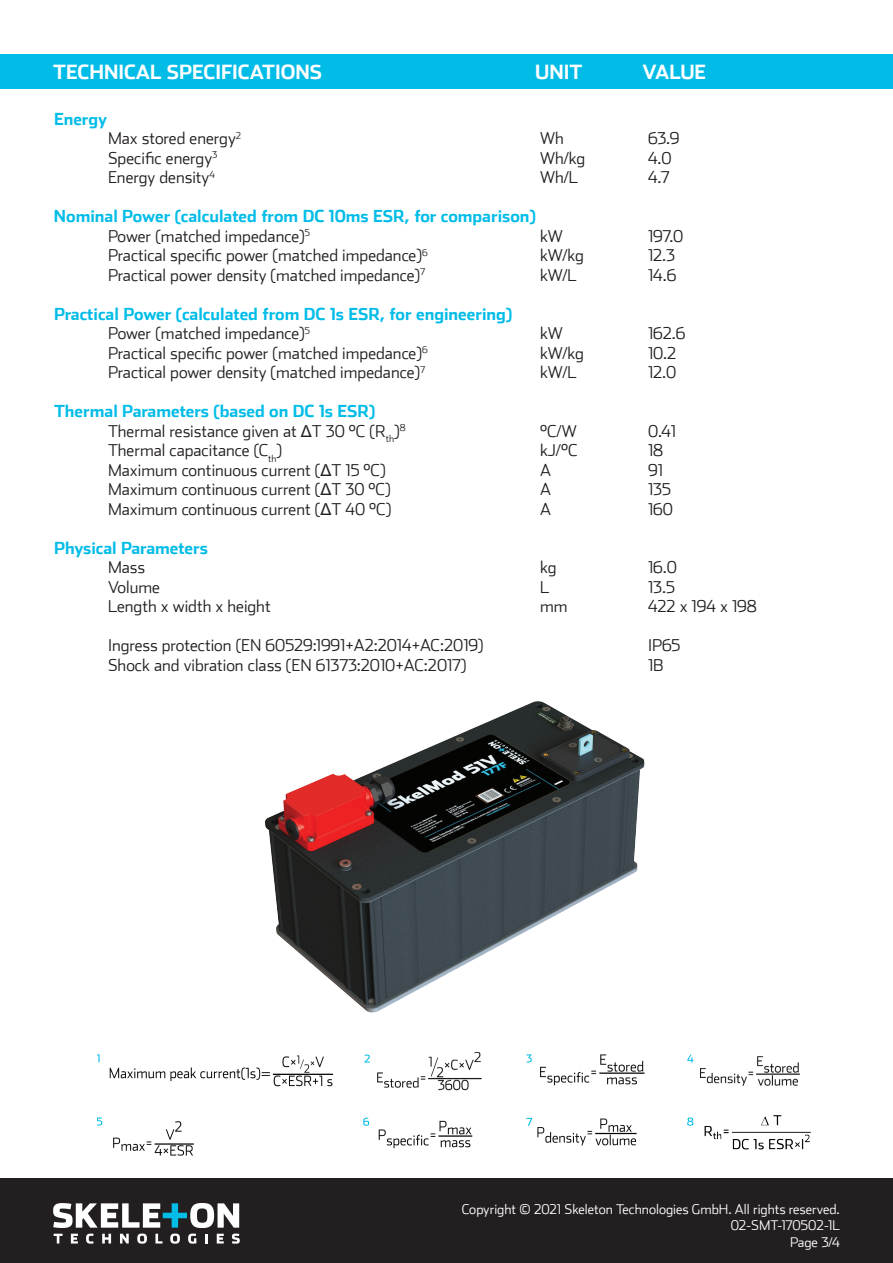
<style>
.page{position:relative;width:893px;height:1263px;background:#fff}
.page>*{position:absolute;margin:0;border:0;box-sizing:border-box;transform-origin:0 0}
.t1{font:700 19.5px "Stainless";color:#fff}
.t2{font:300 16.5px "Stainless";color:#231f20}
.t3{font:700 16.5px/19.5px "Stainless";color:#02bce8}
.t4{font:300 13.5px/16.5px "Stainless";color:#fff;text-align:right}
.s1{font-weight:300;color:#231f20}
.s2{font-family:"Arial";font-weight:400;color:#231f20}
.s3{font-family:"Arial";font-weight:400}
</style>
<div class="page">
<div style="left:0;top:54px;width:893px;height:34px;background:#02bce8"></div>
<div style="left:0;top:1178px;width:893px;height:85px;background:#231f20"></div>
<svg style="left:53px;top:1203px;width:187px;height:41px"></svg>
<img style="left:113px;top:1121px;width:81px;height:35px">
<svg style="left:526px;top:1118px;width:6px;height:8px"></svg>
<svg style="left:687px;top:1117px;width:6px;height:9px"></svg>
<img style="left:540px;top:1054px;width:105px;height:32px">
<svg style="left:97px;top:1054px;width:3px;height:8px"></svg>
<svg style="left:365px;top:1054px;width:5px;height:8px"></svg>
<svg style="left:526px;top:1054px;width:6px;height:8px"></svg>
<svg style="left:97px;top:1117px;width:5px;height:8px"></svg>
<svg style="left:363px;top:1117px;width:6px;height:9px"></svg>
<img style="left:700px;top:1056px;width:100px;height:30px">
<svg style="left:687px;top:1055px;width:6px;height:7px"></svg>
<img style="left:378px;top:1120px;width:95px;height:28px">
<img style="left:537px;top:1118px;width:100px;height:28px">
<img style="left:109px;top:1055px;width:225px;height:32px">
<img style="left:377px;top:1051px;width:105px;height:40px">
<img style="left:704px;top:1115px;width:107px;height:35px">
<img style="left:265px;top:701px;width:380px;height:312px">
<p class="t1" style="left:53px;top:60px;width:270px">TECHNICAL SPECIFICATIONS</p>
<p class="t1" style="left:535px;top:60px;width:49px">UNIT</p>
<p class="t1" style="left:642px;top:60px;width:65px">VALUE</p>
<p class="t3" style="left:54px;top:109px;width:55px">Energy</p>
<p class="t2" style="left:108px;top:129px;width:135px">Max stored energy<sup>2</sup></p>
<p class="t2" style="left:540px;top:129px;width:25px">Wh</p>
<p class="t2" style="left:648px;top:129px;width:33px">63.9</p>
<p class="t2" style="left:108px;top:148px;width:111px">Specific energy<sup>3</sup></p>
<p class="t2" style="left:540px;top:148px;width:47px">Wh/kg</p>
<p class="t2" style="left:648px;top:148px;width:25px">4.0</p>
<p class="t2" style="left:108px;top:168px;width:108px">Energy density<sup>4</sup></p>
<p class="t2" style="left:540px;top:168px;width:40px">Wh/L</p>
<p class="t2" style="left:648px;top:168px;width:23px">4.7</p>
<p class="t3" style="left:108px;top:206px;width:429px;text-indent:-54px">Nominal Power (calculated from DC 10ms ESR, for comparison)<br><span class="s1">Power (matched impedance)</span><sup>5</sup></p>
<p class="t2" style="left:540px;top:226px;width:25px">kW</p>
<p class="t2" style="left:648px;top:226px;width:37px">197.0</p>
<p class="t2" style="left:108px;top:246px;width:321px">Practical specific power (matched impedance)<sup>6</sup></p>
<p class="t2" style="left:540px;top:246px;width:45px">kW/kg</p>
<p class="t2" style="left:648px;top:246px;width:29px">12.3</p>
<p class="t2" style="left:108px;top:265px;width:319px">Practical power density (matched impedance)<sup>7</sup></p>
<p class="t2" style="left:540px;top:265px;width:38px">kW/L</p>
<p class="t2" style="left:648px;top:265px;width:30px">14.6</p>
<p class="t3" style="left:108px;top:304px;width:406px;text-indent:-54px">Practical Power (calculated from DC 1s ESR, for engineering)<br><span class="s1">Power (matched impedance)</span><sup>5</sup></p>
<p class="t2" style="left:540px;top:324px;width:25px">kW</p>
<p class="t2" style="left:648px;top:324px;width:39px">162.6</p>
<p class="t2" style="left:108px;top:343px;width:321px">Practical specific power (matched impedance)<sup>6</sup></p>
<p class="t2" style="left:540px;top:343px;width:45px">kW/kg</p>
<p class="t2" style="left:648px;top:343px;width:30px">10.2</p>
<p class="t2" style="left:108px;top:363px;width:319px">Practical power density (matched impedance)<sup>7</sup></p>
<p class="t2" style="left:540px;top:363px;width:38px">kW/L</p>
<p class="t2" style="left:648px;top:363px;width:30px">12.0</p>
<p class="t3" style="left:108px;top:401px;width:299px;text-indent:-54px">Thermal Parameters (based on DC 1s ESR)<br><span class="s1">Thermal resistance given at</span> <span class="s2">Δ</span><span class="s1">T 30 °C (R</span><sub>th</sub><span class="s1">)</span><sup>8</sup></p>
<p class="t2" style="left:540px;top:421px;width:38px">°C/W</p>
<p class="t2" style="left:648px;top:421px;width:29px">0.41</p>
<p class="t2" style="left:108px;top:441px;width:176px">Thermal capacitance (C<sub>th</sub>)</p>
<p class="t2" style="left:540px;top:441px;width:39px">kJ/°C</p>
<p class="t2" style="left:648px;top:441px;width:17px">18</p>
<p class="t2" style="left:108px;top:460px;width:279px">Maximum continuous current (<span class="s3">Δ</span>T 15 °C)</p>
<p class="t2" style="left:540px;top:460px;width:12px">A</p>
<p class="t2" style="left:648px;top:460px;width:16px">91</p>
<p class="t2" style="left:108px;top:480px;width:284px">Maximum continuous current (<span class="s3">Δ</span>T 30 °C)</p>
<p class="t2" style="left:540px;top:480px;width:12px">A</p>
<p class="t2" style="left:648px;top:480px;width:24px">135</p>
<p class="t2" style="left:108px;top:499px;width:285px">Maximum continuous current (<span class="s3">Δ</span>T 40 °C)</p>
<p class="t2" style="left:540px;top:499px;width:12px">A</p>
<p class="t2" style="left:648px;top:499px;width:26px">160</p>
<p class="t3" style="left:54px;top:538px;width:155px">Physical Parameters</p>
<p class="t2" style="left:108px;top:558px;width:39px">Mass</p>
<p class="t2" style="left:540px;top:558px;width:18px">kg</p>
<p class="t2" style="left:648px;top:558px;width:30px">16.0</p>
<p class="t2" style="left:108px;top:577px;width:53px">Volume</p>
<p class="t2" style="left:540px;top:577px;width:11px">L</p>
<p class="t2" style="left:648px;top:577px;width:28px">13.5</p>
<p class="t2" style="left:108px;top:597px;width:164px">Length x width x height</p>
<p class="t2" style="left:540px;top:597px;width:29px">mm</p>
<p class="t2" style="left:648px;top:597px;width:110px">422 x 194 x 198</p>
<p class="t2" style="left:108px;top:636px;width:377px">Ingress protection (EN 60529:1991+A2:2014+AC:2019)</p>
<p class="t2" style="left:648px;top:636px;width:34px">IP65</p>
<p class="t2" style="left:108px;top:655px;width:360px">Shock and vibration class (EN 61373:2010+AC:2017)</p>
<p class="t2" style="left:648px;top:655px;width:17px">1B</p>
<p class="t4" style="left:462px;top:1200px;width:379px">Copyright © 2021 Skeleton Technologies GmbH. All rights reserved.<br>02-SMT-170502-1L<br>Page 3/4</p>
</div>
